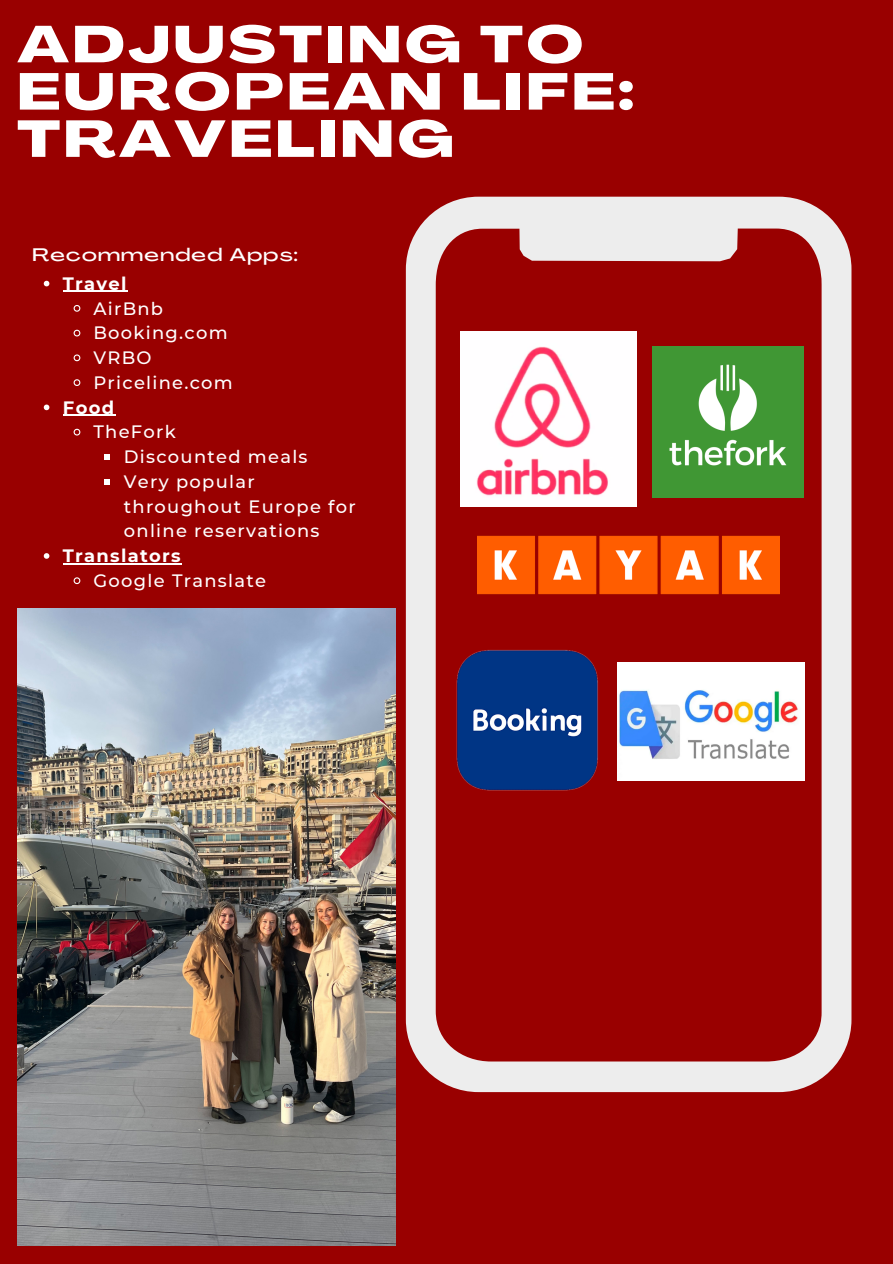
<style>
.page{position:relative;width:893px;height:1264px;background:#fff}
.page>*{position:absolute;margin:0;border:0;box-sizing:border-box;transform-origin:0 0}
.t1{font:800 51px/47.2px "Agrandir Grand";letter-spacing:.07em;color:#fff}
.t2{font:500 17.85px/24.8px "Montserrat";letter-spacing:.07em;color:#fff}
.t3{font:700 17.85px "Montserrat";letter-spacing:.07em;color:#fff}
.t4{font:500 17.85px "Agrandir Grand";letter-spacing:.07em;color:#fff}
</style>
<div class="page">
<div style="left:0;top:0;width:892px;height:1263px;background:#900"></div>
<svg style="left:406px;top:197px;width:445px;height:895px"></svg>
<img style="left:460px;top:331px;width:176px;height:176px">
<img style="left:434px;top:631px;width:186px;height:180px">
<img style="left:477px;top:486px;width:302px;height:158px">
<img style="left:652px;top:347px;width:151px;height:150px">
<img style="left:617px;top:662px;width:187px;height:118px">
<svg style="left:44px;top:281px;width:5px;height:5px"></svg>
<hr style="left:63px;top:291px;width:65px;height:1px;background:#fff">
<svg style="left:73px;top:305px;width:8px;height:7px"></svg>
<svg style="left:73px;top:329px;width:8px;height:8px"></svg>
<svg style="left:73px;top:354px;width:8px;height:8px"></svg>
<svg style="left:73px;top:379px;width:8px;height:7px"></svg>
<svg style="left:44px;top:404px;width:5px;height:6px"></svg>
<hr style="left:63px;top:414px;width:52px;height:2px;background:#fff">
<svg style="left:73px;top:428px;width:8px;height:8px"></svg>
<svg style="left:105px;top:454px;width:5px;height:5px"></svg>
<svg style="left:105px;top:479px;width:5px;height:5px"></svg>
<svg style="left:44px;top:553px;width:5px;height:5px"></svg>
<hr style="left:63px;top:563px;width:119px;height:1px;background:#fff">
<svg style="left:73px;top:577px;width:8px;height:8px"></svg>
<img style="left:17px;top:608px;width:378px;height:637px">
<p class="t1" style="left:17px;top:26px;width:618px">ADJUSTING TO<br>EUROPEAN LIFE:<br>TRAVELING</p>
<p class="t4" style="left:33px;top:247px;width:267px">Recommended Apps:</p>
<p class="t3" style="left:63px;top:272px;width:65px">Travel</p>
<p class="t2" style="left:93px;top:296px;width:71px">AirBnb</p>
<p class="t2" style="left:93px;top:320px;width:136px">Booking.com</p>
<p class="t2" style="left:93px;top:345px;width:60px">VRBO</p>
<p class="t2" style="left:93px;top:370px;width:141px">Priceline.com</p>
<p class="t3" style="left:63px;top:396px;width:53px">Food</p>
<p class="t2" style="left:93px;top:419px;width:84px">TheFork</p>
<p class="t2" style="left:124px;top:444px;width:185px">Discounted meals</p>
<p class="t2" style="left:124px;top:469px;width:233px">Very popular throughout Europe for online reservations</p>
<p class="t3" style="left:63px;top:545px;width:119px">Translators</p>
<p class="t2" style="left:93px;top:568px;width:174px">Google Translate</p>
</div>
